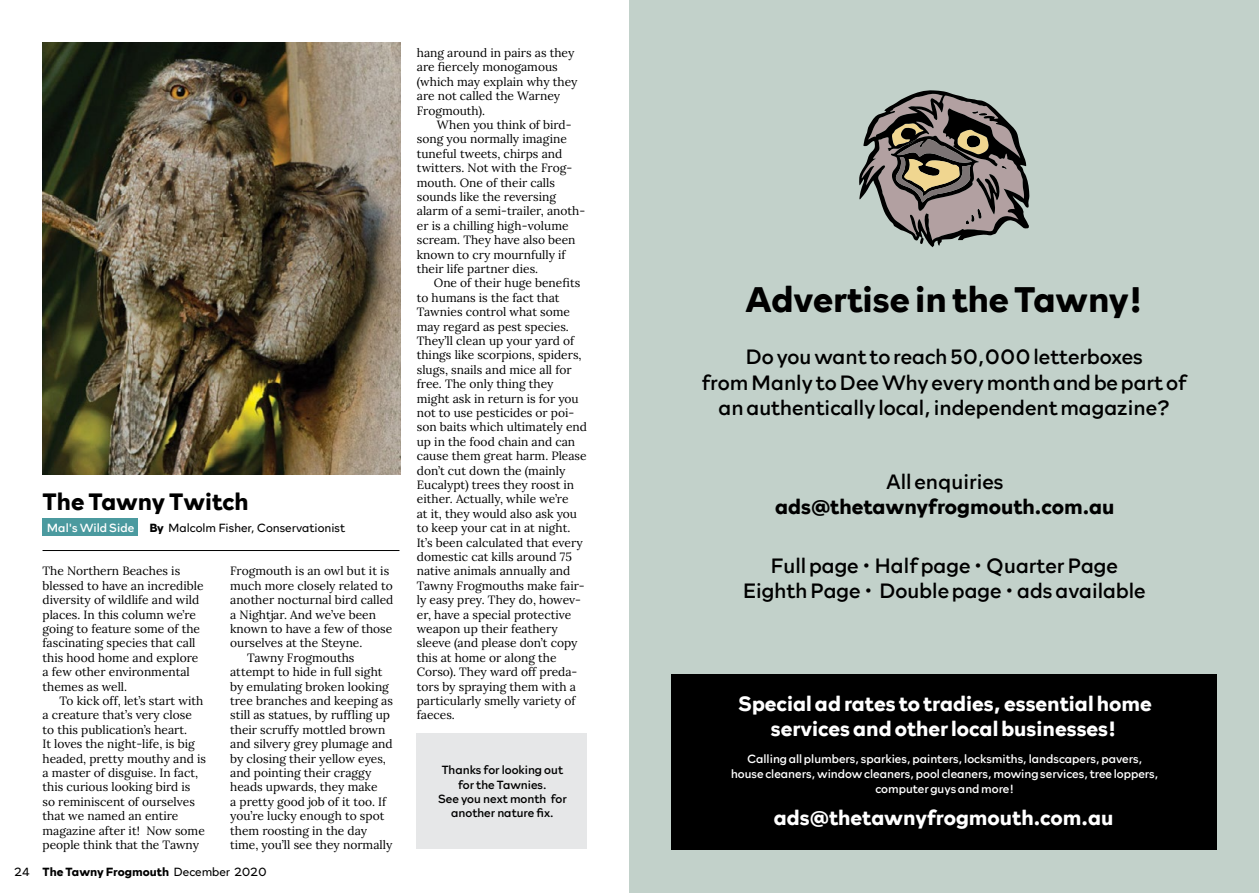
<style>
.page{position:relative;width:1259px;height:893px;background:#fff}
.page>*{position:absolute;margin:0;border:0;box-sizing:border-box;transform-origin:0 0}
.t1{font:700 36px "Rockford Sans";color:#000}
.t2{font:700 24px "Rockford Sans";color:#000}
.t3{font:21px/25.2px "Rockford Sans";color:#000;text-align:center}
.t4{font:700 21px/25.2px "Rockford Sans";color:#fff;text-align:center}
.t5{font:700 21px "Rockford Sans";color:#000}
.t6{font:12px/14.4px "Lora";color:#000}
.t7{font:12px/15px "Rockford Sans";color:#fff;text-align:center}
.t8{font:12px/14.4px "Rockford Sans";color:#000;text-align:center}
.t9{font:700 12px "Rockford Sans";color:#000}
.t10{font:300 12px "Rockford Sans";color:#000}
.s1{font-weight:700}
.s2{font-weight:300}
</style>
<div class="page">
<img style="left:43px;top:43px;width:357px;height:432px">
<div style="left:417px;top:734px;width:170px;height:115px;background:#e6e7e8"></div>
<div style="left:43px;top:519px;width:95px;height:17px;background:#4b9a9f"></div>
<hr style="left:43px;top:550px;width:356px;height:1px;background:#000">
<div style="left:629px;top:0;width:630px;height:893px;background:#c2d1ca"></div>
<svg style="left:859px;top:90px;width:170px;height:157px"></svg>
<div style="left:671px;top:674px;width:545px;height:176px;background:#000"></div>
<h2 class="t2" style="left:43px;top:484px;width:208px">The Tawny Twitch</h2>
<p class="t7" style="left:47px;top:519px;width:89px">Mal's Wild Side</p>
<p class="t10" style="left:149px;top:519px;width:197px"><span class="s1">By</span> Malcolm Fisher, Conservationist</p>
<p class="t6" style="left:43px;top:563px;width:163px">The Northern Beaches is blessed to have an incredible diversity of wildlife and wild places. In this column we’re going to feature some of the fascinating species that call this hood home and explore a few other environmental themes as well.</p>
<p class="t6" style="left:43px;top:693px;width:165px;text-indent:17px">To kick off, let’s start with a creature that’s very close to this publication’s heart.<br>It loves the night-life, is big headed, pretty mouthy and is a master of disguise. In fact, this curious looking bird is so reminiscent of ourselves that we named an entire magazine after it! Now some people think that the Tawny</p>
<p class="t6" style="left:230px;top:563px;width:161px">Frogmouth is an owl but it is</p>
<p class="t6" style="left:230px;top:577px;width:164px">much more closely related to</p>
<p class="t6" style="left:230px;top:592px;width:165px">another nocturnal bird called</p>
<p class="t6" style="left:230px;top:606px;width:147px">a Nightjar. And we’ve been</p>
<p class="t6" style="left:230px;top:621px;width:164px">known to have a few of those</p>
<p class="t6" style="left:230px;top:635px;width:134px">ourselves at the Steyne.</p>
<p class="t6" style="left:247px;top:649px;width:109px">Tawny Frogmouths</p>
<p class="t6" style="left:230px;top:664px;width:154px">attempt to hide in full sight</p>
<p class="t6" style="left:230px;top:678px;width:160px">by emulating broken looking</p>
<p class="t6" style="left:230px;top:693px;width:164px">tree branches and keeping as</p>
<p class="t6" style="left:230px;top:707px;width:161px">still as statues, by ruffling up</p>
<p class="t6" style="left:230px;top:721px;width:157px">their scruffy mottled brown</p>
<p class="t6" style="left:230px;top:736px;width:164px">and silvery grey plumage and</p>
<p class="t6" style="left:230px;top:750px;width:157px">by closing their yellow eyes,</p>
<p class="t6" style="left:230px;top:765px;width:143px">and pointing their craggy</p>
<p class="t6" style="left:230px;top:779px;width:149px">heads upwards, they make</p>
<p class="t6" style="left:230px;top:793px;width:157px">a pretty good job of it too. If</p>
<p class="t6" style="left:230px;top:808px;width:156px">you’re lucky enough to spot</p>
<p class="t6" style="left:230px;top:822px;width:138px">them roosting in the day</p>
<p class="t6" style="left:230px;top:837px;width:164px">time, you’ll see they normally</p>
<p class="t9" style="left:15px;top:863px;width:254px"><span class="s2">24</span> The Tawny Frogmouth <span class="s2">December 2020</span></p>
<p class="t6" style="left:417px;top:45px;width:162px">hang around in pairs as they are fiercely monogamous (which may explain why they are not called the Warney<br>Frogmouth).</p>
<p class="t6" style="left:417px;top:117px;width:170px;text-indent:20px">When you think of bird&shy;song you normally imagine tuneful tweets, chirps and twitters. Not with the Frog&shy;mouth. One of their calls sounds like the reversing alarm of a semi-trailer, anoth&shy;er is a chilling high-volume scream. They have also been known to cry mournfully if their life partner dies.</p>
<p class="t6" style="left:417px;top:275px;width:172px;text-indent:17px">One of their huge benefits to humans is the fact that<br>Tawnies control what some may regard as pest species.<br>They’ll clean up your yard of things like scorpions, spiders, slugs, snails and mice all for free. The only thing they might ask in return is for you not to use pesticides or poi&shy;son baits which ultimately end up in the food chain and can cause them great harm. Please don’t cut down the (mainly<br>Eucalypt) trees they roost in either. Actually, while we’re<br>at it, they would also ask you to keep your cat in at night.<br>It’s been calculated that every domestic cat kills around 75 native animals annually and<br>Tawny Frogmouths make fair&shy;ly easy prey. They do, howev&shy;er, have a special protective weapon up their feathery sleeve (and please don’t copy this at home or along the<br>Corso). They ward off preda&shy;tors by spraying them with a particularly smelly variety of faeces.</p>
<p class="t8" style="left:438px;top:762px;width:130px">Thanks for looking out for the Tawnies.<br>See you next month for another nature fix.</p>
<h1 class="t1" style="left:745px;top:272px;width:399px">Advertise in the Tawny!</h1>
<h3 class="t3" style="left:702px;top:343px;width:486px">Do you want to reach 50,000 letterboxes<br>from Manly to Dee Why every month and be part of an authentically local, independent magazine?</h3>
<h3 class="t3" style="left:886px;top:468px;width:119px">All enquiries</h3>
<h3 class="t5" style="left:775px;top:491px;width:341px">ads@thetawnyfrogmouth.com.au</h3>
<h3 class="t3" style="left:743px;top:551px;width:404px">Full page • Half page • Quarter Page<br>Eighth Page • Double page • ads available</h3>
<h3 class="t4" style="left:738px;top:690px;width:415px">Special ad rates to tradies, essential home services and other local businesses!</h3>
<p class="t7" style="left:731px;top:750px;width:429px">Calling all plumbers, sparkies, painters, locksmiths, landscapers, pavers, house cleaners, window cleaners, pool cleaners, mowing services, tree loppers, computer guys and more!</p>
<h3 class="t4" style="left:774px;top:804px;width:341px">ads@thetawnyfrogmouth.com.au</h3>
</div>
